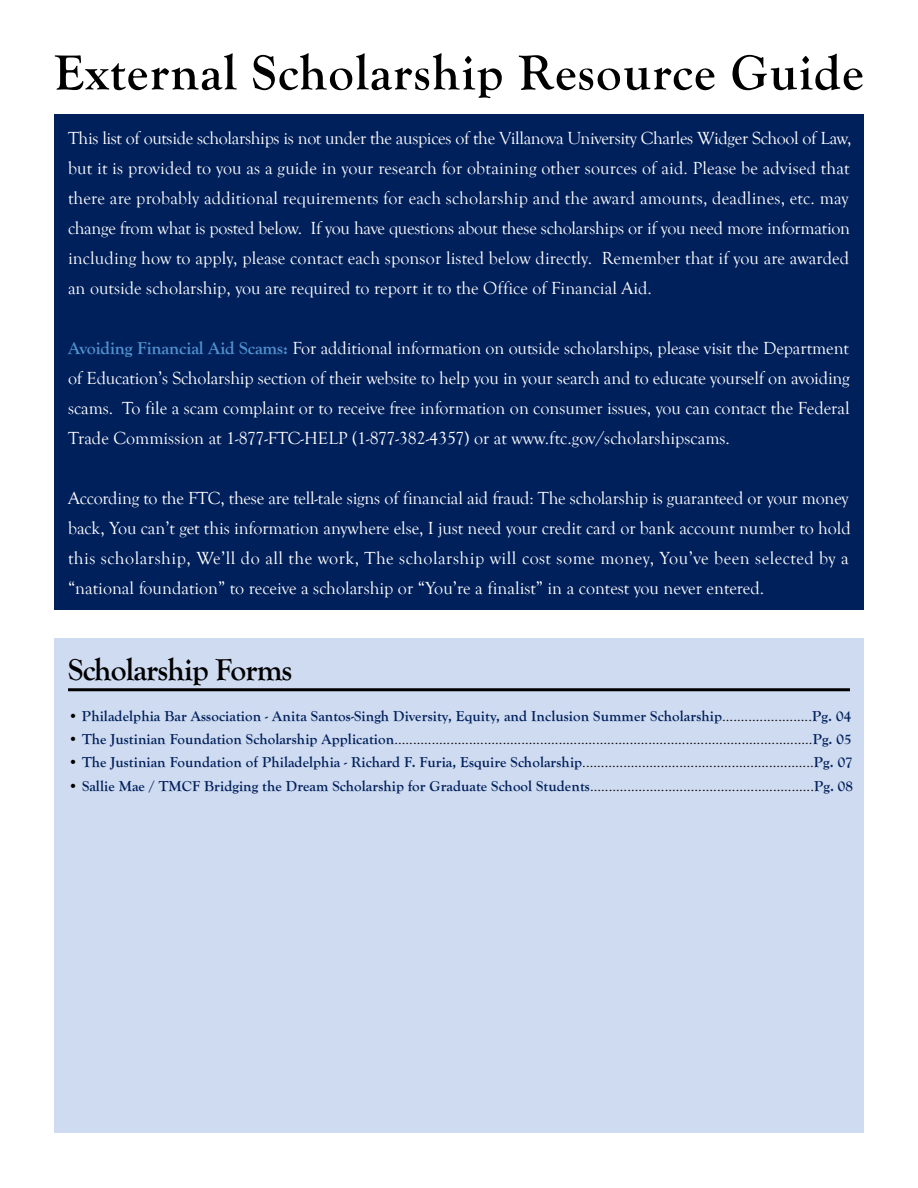
<style>
.page{position:relative;width:918px;height:1188px;background:#fff}
.page>*{position:absolute;margin:0;border:0;box-sizing:border-box;transform-origin:0 0}
.t1{font:700 51px "Goudy Old Style T";letter-spacing:.02em;color:#000}
.t2{font:700 31.5px "Goudy Old Style T";letter-spacing:-.025em;color:#000}
.t3{font:18px/30px "Goudy Old Style T";color:#fff;text-align:justify}
.t4{font:700 15px "Goudy Old Style T";letter-spacing:.005em;color:#00205c}
.t5{font:15px "Goudy Old Style T";color:#000}
.s1{font-weight:700;color:#5091cd}
.s2{font-weight:400;color:#000}
.s3{font-weight:700;color:#00205c}
</style>
<div class="page">
<div style="left:54px;top:638px;width:810px;height:494px;background:#cfdbf0"></div>
<hr style="left:68px;top:688px;width:782px;height:3px;background:#000">
<div style="left:54px;top:115px;width:810px;height:495px;background:#00205c"></div>
<h1 class="t1" style="left:54px;top:44px;width:811px">External Scholarship Resource Guide</h1>
<p class="t3" style="left:68px;top:123px;width:785px;text-align:left">This list of outside scholarships is not under the auspices of the Villanova University Charles Widger School of Law, but it is provided to you as a guide in your research for obtaining other sources of aid. Please be advised that there are probably additional requirements for each scholarship and the award amounts, deadlines, etc. may change from what is posted below. If you have questions about these scholarships or if you need more information including how to apply, please contact each sponsor listed below directly. Remember that if you are awarded an outside scholarship, you are required to report it to the Office of Financial Aid.</p>
<p class="t3" style="left:68px;top:333px;width:783px"><span class="s1">Avoiding Financial Aid Scams:</span> For additional information on outside scholarships, please visit the Department of Education’s Scholarship section of their website to help you in your search and to educate yourself on avoiding scams. To file a scam complaint or to receive free information on consumer issues, you can contact the Federal Trade Commission at 1-877-FTC-HELP (1-877-382-4357) or at www.ftc.gov/scholarshipscams.</p>
<p class="t3" style="left:68px;top:483px;width:784px">According to the FTC, these are tell-tale signs of financial aid fraud: The scholarship is guaranteed or your money back, You can’t get this information anywhere else, I just need your credit card or bank account number to hold this scholarship, We’ll do all the work, The scholarship will cost some money, You’ve been selected by a “national foundation” to receive a scholarship or “You’re a finalist” in a contest you never entered.</p>
<h2 class="t2" style="left:68px;top:652px;width:226px">Scholarship Forms</h2>
<p class="t4" style="left:68px;top:707px;width:785px"><span class="s2">•</span> Philadelphia Bar Association - Anita Santos-Singh Diversity, Equity, and Inclusion Summer Scholarship<span class="s2">........................</span>Pg. 04</p>
<p class="t5" style="left:68px;top:731px;width:785px">• <span class="s3">The Justinian Foundation Scholarship Application</span>................................................................................................................<span class="s3">Pg. 05</span></p>
<p class="t4" style="left:68px;top:754px;width:786px"><span class="s2">•</span> The Justinian Foundation of Philadelphia - Richard F. Furia, Esquire Scholarship<span class="s2">..............................................................</span>Pg. 07</p>
<p class="t4" style="left:68px;top:778px;width:787px"><span class="s2">•</span> Sallie Mae / TMCF Bridging the Dream Scholarship for Graduate School Students<span class="s2">............................................................</span>Pg. 08</p>
</div>
